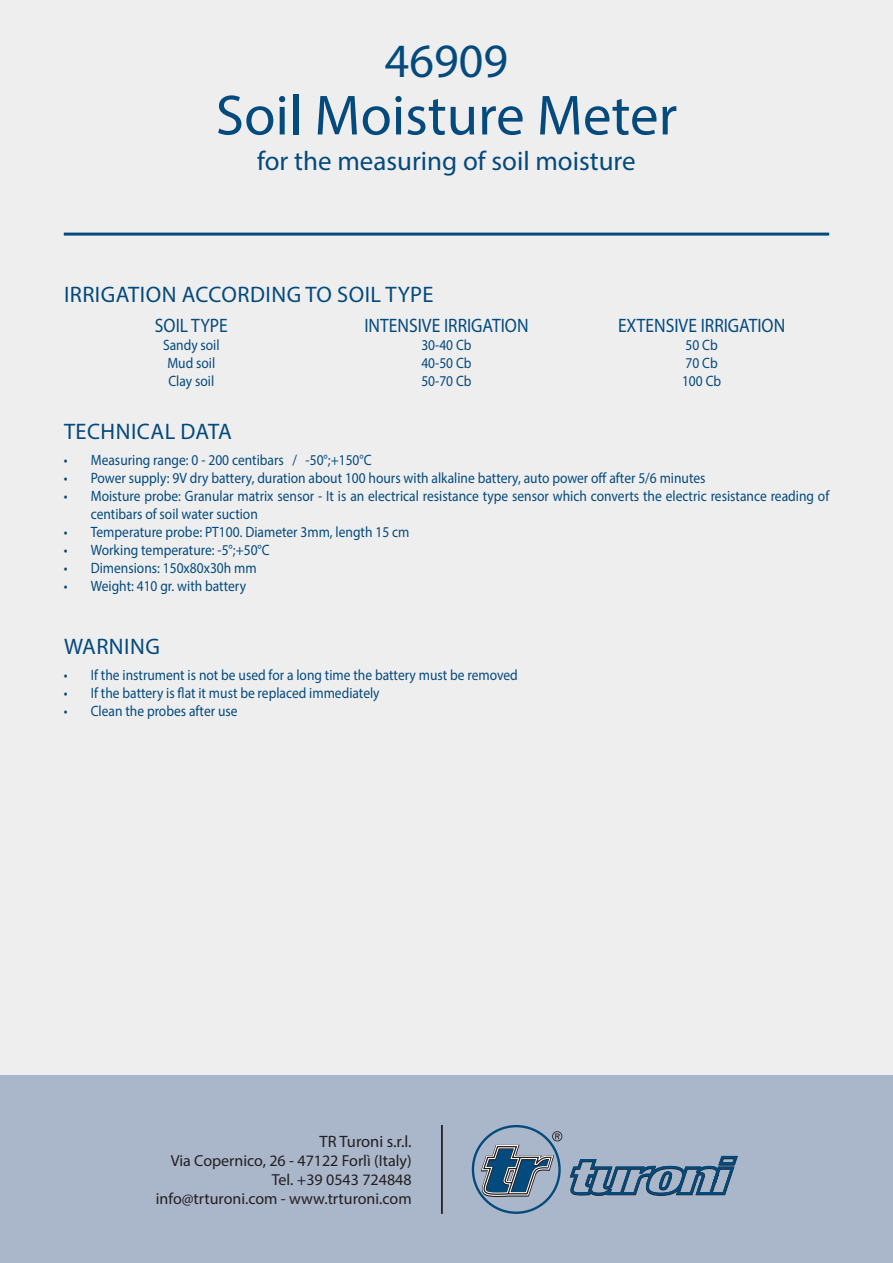
<style>
.page{position:relative;width:893px;height:1263px;background:#eeeeef}
.page>*{position:absolute;margin:0;border:0;box-sizing:border-box;transform-origin:0 0}
.t1{font:57px "Myriad Pro";color:#044a7c}
.t2{font:48px "Myriad Pro";color:#044a7c}
.t3{font:27px "Myriad Pro";color:#044a7c}
.t4{font:22.5px "Myriad Pro";letter-spacing:.02em;color:#044a7c}
.t5{font:19.5px "Myriad Pro";color:#044a7c;scale:.9 1}
.t6{font:16.5px "Myriad Pro";color:#231f20}
.t7{font:16.05px "Myriad Pro";color:#231f20}
.t8{font:15px/18px "Myriad Pro";color:#044a7c;scale:.9 1}
</style>
<div class="page">
<hr style="left:64px;top:233px;width:765px;height:3px;background:#044a7c">
<div style="left:0;top:1076px;width:893px;height:187px;background:#aab6ca"></div>
<hr style="left:441px;top:1125px;width:2px;height:89px;background:#231f20">
<svg style="left:569px;top:1155px;width:169px;height:41px"></svg>
<div style="left:472px;top:1125px;width:89px;height:89px;border:2px solid #044a7c;border-radius:50%"></div>
<svg style="left:479px;top:1131px;width:83px;height:67px"></svg>
<p class="t2" style="left:385px;top:32px;width:125px">46909</p>
<p class="t1" style="left:216px;top:80px;width:463px">Soil Moisture Meter</p>
<p class="t3" style="left:257px;top:145px;width:380px">for the measuring of soil moisture</p>
<p class="t4" style="left:64px;top:280px;width:371px">IRRIGATION ACCORDING TO SOIL TYPE</p>
<p class="t5" style="left:155px;top:313px;width:82px">SOIL TYPE</p>
<p class="t8" style="left:163px;top:335px;width:64px">Sandy soil</p>
<p class="t8" style="left:167px;top:353px;width:55px">Mud soil</p>
<p class="t8" style="left:168px;top:371px;width:52px">Clay soil</p>
<p class="t4" style="left:64px;top:417px;width:169px">TECHNICAL DATA</p>
<p class="t5" style="left:364px;top:313px;width:184px">INTENSIVE IRRIGATION</p>
<p class="t8" style="left:421px;top:335px;width:57px">30-40 Cb</p>
<p class="t8" style="left:421px;top:353px;width:57px">40-50 Cb</p>
<p class="t8" style="left:421px;top:371px;width:57px">50-70 Cb</p>
<p class="t5" style="left:618px;top:313px;width:187px">EXTENSIVE IRRIGATION</p>
<p class="t8" style="left:685px;top:335px;width:37px">50 Cb</p>
<p class="t8" style="left:685px;top:353px;width:37px">70 Cb</p>
<p class="t8" style="left:682px;top:371px;width:45px">100 Cb</p>
<p class="t8" style="left:64px;top:451px;width:344px">• Measuring range: 0 - 200 centibars / -50°;+150°C</p>
<p class="t8" style="left:64px;top:469px;width:715px">• Power supply: 9V dry battery, duration about 100 hours with alkaline battery, auto power off after 5/6 minutes</p>
<p class="t8" style="left:91px;top:487px;width:822px;text-indent:-27px">• Moisture probe: Granular matrix sensor - It is an electrical resistance type sensor which converts the electric resistance reading of centibars of soil water suction</p>
<p class="t8" style="left:64px;top:523px;width:386px">• Temperature probe: PT100. Diameter 3mm, length 15 cm</p>
<p class="t8" style="left:64px;top:541px;width:230px">• Working temperature: -5°;+50°C</p>
<p class="t8" style="left:64px;top:559px;width:216px">• Dimensions: 150x80x30h mm</p>
<p class="t8" style="left:64px;top:577px;width:204px">• Weight: 410 gr. with battery</p>
<p class="t4" style="left:64px;top:632px;width:97px">WARNING</p>
<p class="t8" style="left:64px;top:666px;width:506px">• If the instrument is not be used for a long time the battery must be removed</p>
<p class="t8" style="left:64px;top:684px;width:352px">• If the battery is flat it must be replaced immediately</p>
<p class="t8" style="left:64px;top:702px;width:195px">• Clean the probes after use</p>
<p class="t6" style="left:320px;top:1131px;width:94px">TR Turoni s.r.l.</p>
<p class="t7" style="left:171px;top:1151px;width:242px">Via Copernico, 26 - 47122 Forlì (Italy)</p>
<p class="t7" style="left:272px;top:1170px;width:141px">Tel. +39 0543 724848</p>
<p class="t7" style="left:156px;top:1189px;width:257px">info@trturoni.com - www.trturoni.com</p>
</div>
